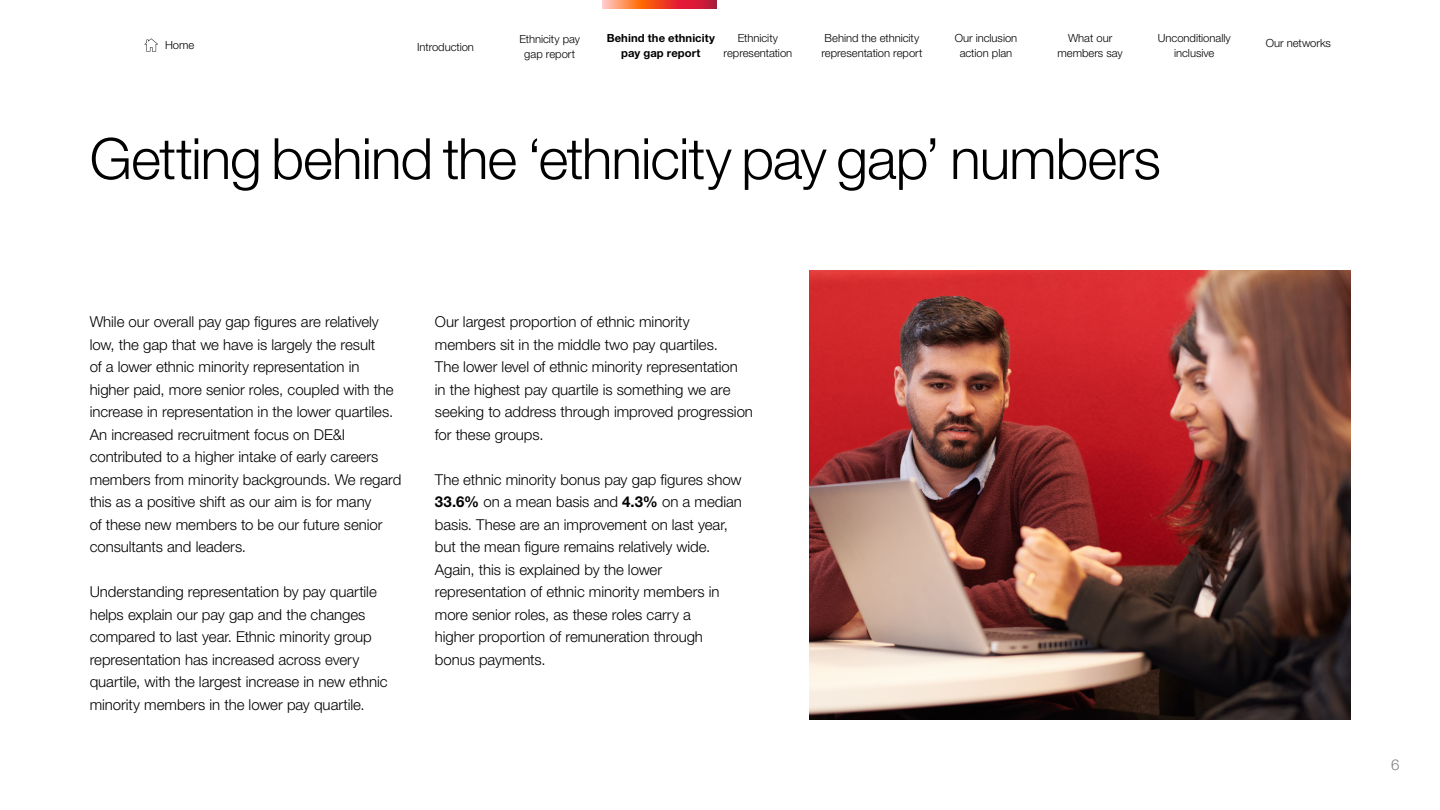
<style>
.page{position:relative;width:1440px;height:810px;background:#fff}
.page>*{position:absolute;margin:0;border:0;box-sizing:border-box;transform-origin:0 0}
.t1{font:300 57px "Helvetica Neue LT Pro";letter-spacing:-.02em;color:#000}
.t2{font:300 15px/22.5px "Helvetica Neue LT Pro";letter-spacing:-.005em;color:#000}
.t3{font:300 15px "Helvetica Neue LT Pro";color:#808080}
.t4{font:300 11.25px/15px "Helvetica Neue LT Pro";letter-spacing:-.005em;color:#000;text-align:center}
.t5{font:700 11.25px/15px "Helvetica Neue LT Pro";letter-spacing:.005em;color:#000;text-align:center}
.s1{font-weight:700}
</style>
<div class="page">
<img style="left:810px;top:270px;width:540px;height:450px">
<svg style="left:602px;top:0;width:114px;height:8px"></svg>
<svg style="left:144px;top:38px;width:14px;height:14px"></svg>
<p class="t4" style="left:165px;top:37px;width:31px">Home</p>
<p class="t4" style="left:417px;top:39px;width:58px">Introduction</p>
<p class="t4" style="left:519px;top:31px;width:62px">Ethnicity pay gap report</p>
<p class="t5" style="left:606px;top:30px;width:110px">Behind the ethnicity pay gap report</p>
<p class="t4" style="left:723px;top:30px;width:70px">Ethnicity representation</p>
<p class="t4" style="left:821px;top:30px;width:102px;text-align:left">Behind the ethnicity representation report</p>
<p class="t4" style="left:954px;top:30px;width:64px">Our inclusion action plan</p>
<p class="t4" style="left:1057px;top:30px;width:67px">What our members say</p>
<p class="t4" style="left:1157px;top:30px;width:74px">Unconditionally inclusive</p>
<p class="t4" style="left:1265px;top:35px;width:67px">Our networks</p>
<h1 class="t1" style="left:90px;top:124px;width:1072px">Getting behind the ‘ethnicity pay gap’ numbers</h1>
<p class="t2" style="left:90px;top:310px;width:313px">While our overall pay gap figures are relatively low, the gap that we have is largely the result<br>of a lower ethnic minority representation in higher paid, more senior roles, coupled with the increase in representation in the lower quartiles.<br>An increased recruitment focus on DE&amp;I contributed to a higher intake of early careers members from minority backgrounds. We regard this as a positive shift as our aim is for many<br>of these new members to be our future senior consultants and leaders.</p>
<p class="t2" style="left:90px;top:580px;width:299px">Understanding representation by pay quartile helps explain our pay gap and the changes compared to last year. Ethnic minority group representation has increased across every quartile, with the largest increase in new ethnic minority members in the lower pay quartile.</p>
<p class="t2" style="left:435px;top:310px;width:319px">Our largest proportion of ethnic minority members sit in the middle two pay quartiles.<br>The lower level of ethnic minority representation<br>in the highest pay quartile is something we are seeking to address through improved progression for these groups.</p>
<p class="t2" style="left:435px;top:468px;width:308px">The ethnic minority bonus pay gap figures show <span class="s1">33.6%</span> on a mean basis and <span class="s1">4.3%</span> on a median basis. These are an improvement on last year, but the mean figure remains relatively wide.<br>Again, this is explained by the lower representation of ethnic minority members in more senior roles, as these roles carry a<br>higher proportion of remuneration through bonus payments.</p>
<p class="t3" style="left:1390px;top:756px;width:10px">6</p>
</div>
